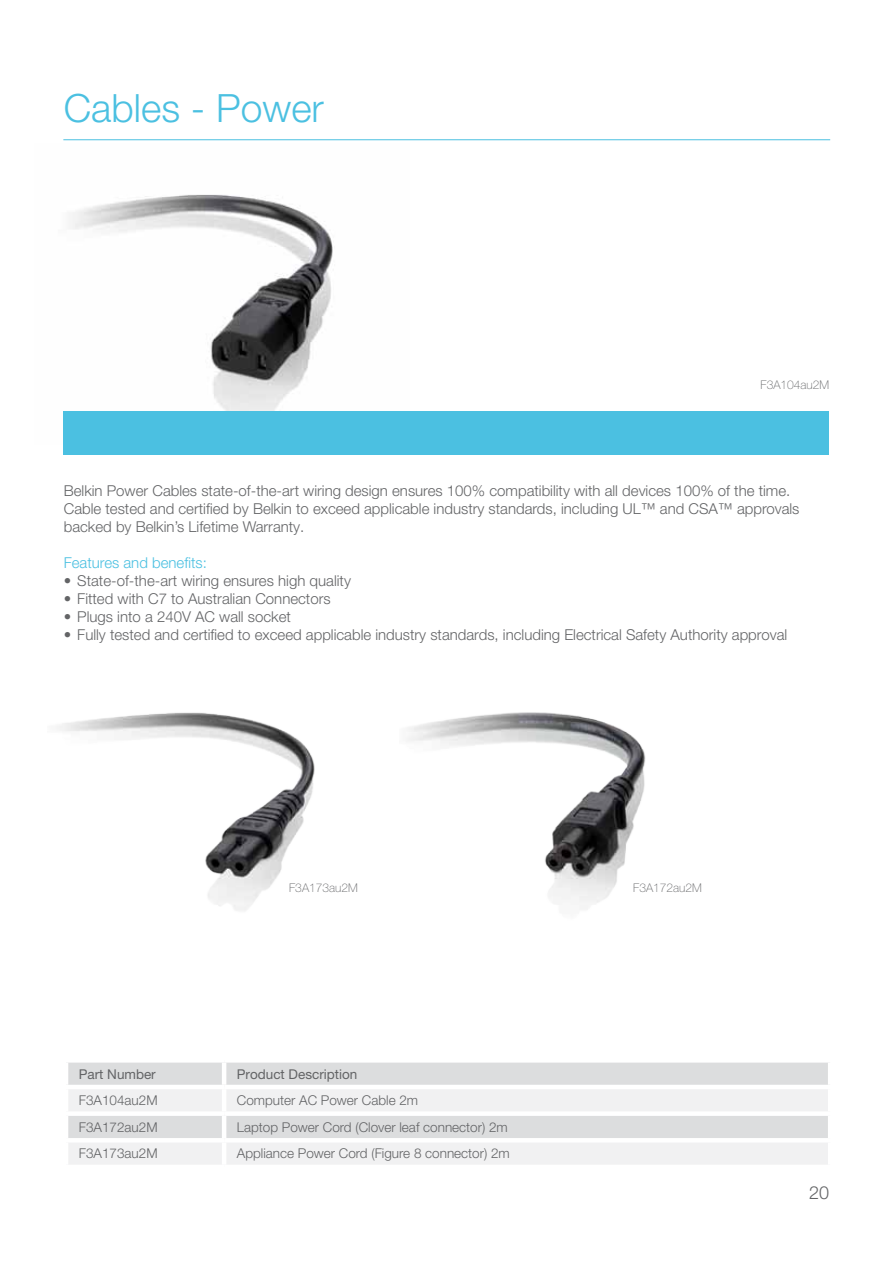
<style>
.page{position:relative;width:893px;height:1263px;background:#fff}
.page>*{position:absolute;margin:0;border:0;box-sizing:border-box;transform-origin:0 0}
.t1{font:300 39px "Helvetica Neue LT Pro";color:#4bc0e1}
.t2{font:300 18px "Helvetica Neue LT Pro";color:#636466}
.t3{font:300 15px/18px "Helvetica Neue LT Pro";color:#636466}
.t4{font:300 15px "Helvetica Neue LT Pro";color:#4bc0e1}
.t5{font:300 13.5px "Helvetica Neue LT Pro";color:#636466}
.t6{font:13.5px "Helvetica Neue LT Pro";color:#636466}
.t7{font:100 12px "Helvetica Neue LT Pro";color:#636466}
</style>
<div class="page">
<img style="left:72px;top:194px;width:261px;height:217px">
<img style="left:407px;top:712px;width:239px;height:197px">
<img style="left:57px;top:712px;width:258px;height:199px">
<div style="left:63px;top:411px;width:766px;height:43px;background:#4bc0e1"></div>
<hr style="left:63px;top:139px;width:767px;height:1px;background:#4bc0e1">
<div style="left:68px;top:1062px;width:760px;height:23px;background:#dcddde"></div>
<svg style="left:68px;top:1089px;width:760px;height:75px;fill:#f1f1f2"></svg>
<hr style="left:222px;top:1062px;width:4px;height:23px;background:#fff">
<hr style="left:222px;top:1089px;width:4px;height:22px;background:#fff">
<div style="left:64px;top:1111px;width:160px;height:5px;background:#fff"></div>
<div style="left:224px;top:1111px;width:608px;height:5px;background:#fff"></div>
<hr style="left:222px;top:1116px;width:4px;height:22px;background:#fff">
<hr style="left:64px;top:1138px;width:160px;height:4px;background:#fff">
<hr style="left:224px;top:1138px;width:608px;height:4px;background:#fff">
<hr style="left:222px;top:1142px;width:4px;height:23px;background:#fff">
<h1 class="t1" style="left:64px;top:84px;width:262px">Cables - Power</h1>
<p class="t7" style="left:761px;top:377px;width:70px">F3A104au2M</p>
<p class="t3" style="left:64px;top:481px;width:737px">Belkin Power Cables state-of-the-art wiring design ensures 100% compatibility with all devices 100% of the time.<br>Cable tested and certified by Belkin to exceed applicable industry standards, including UL™ and CSA™ approvals backed by Belkin’s Lifetime Warranty.</p>
<p class="t4" style="left:64px;top:553px;width:145px">Features and benefits:</p>
<p class="t3" style="left:64px;top:571px;width:289px">• State-of-the-art wiring ensures high quality</p>
<p class="t3" style="left:64px;top:589px;width:268px">• Fitted with C7 to Australian Connectors</p>
<p class="t3" style="left:64px;top:607px;width:229px">• Plugs into a 240V AC wall socket</p>
<p class="t3" style="left:64px;top:625px;width:725px">• Fully tested and certified to exceed applicable industry standards, including Electrical Safety Authority approval</p>
<p class="t7" style="left:289px;top:881px;width:70px">F3A173au2M</p>
<p class="t7" style="left:633px;top:880px;width:70px">F3A172au2M</p>
<p class="t6" style="left:79px;top:1066px;width:79px">Part Number</p>
<p class="t6" style="left:237px;top:1066px;width:122px">Product Description</p>
<p class="t5" style="left:79px;top:1092px;width:80px">F3A104au2M</p>
<p class="t5" style="left:237px;top:1092px;width:183px">Computer AC Power Cable 2m</p>
<p class="t5" style="left:79px;top:1119px;width:80px">F3A172au2M</p>
<p class="t5" style="left:237px;top:1119px;width:272px">Laptop Power Cord (Clover leaf connector) 2m</p>
<p class="t5" style="left:79px;top:1145px;width:80px">F3A173au2M</p>
<p class="t5" style="left:237px;top:1145px;width:274px">Appliance Power Cord (Figure 8 connector) 2m</p>
<p class="t2" style="left:809px;top:1182px;width:22px">20</p>
</div>
